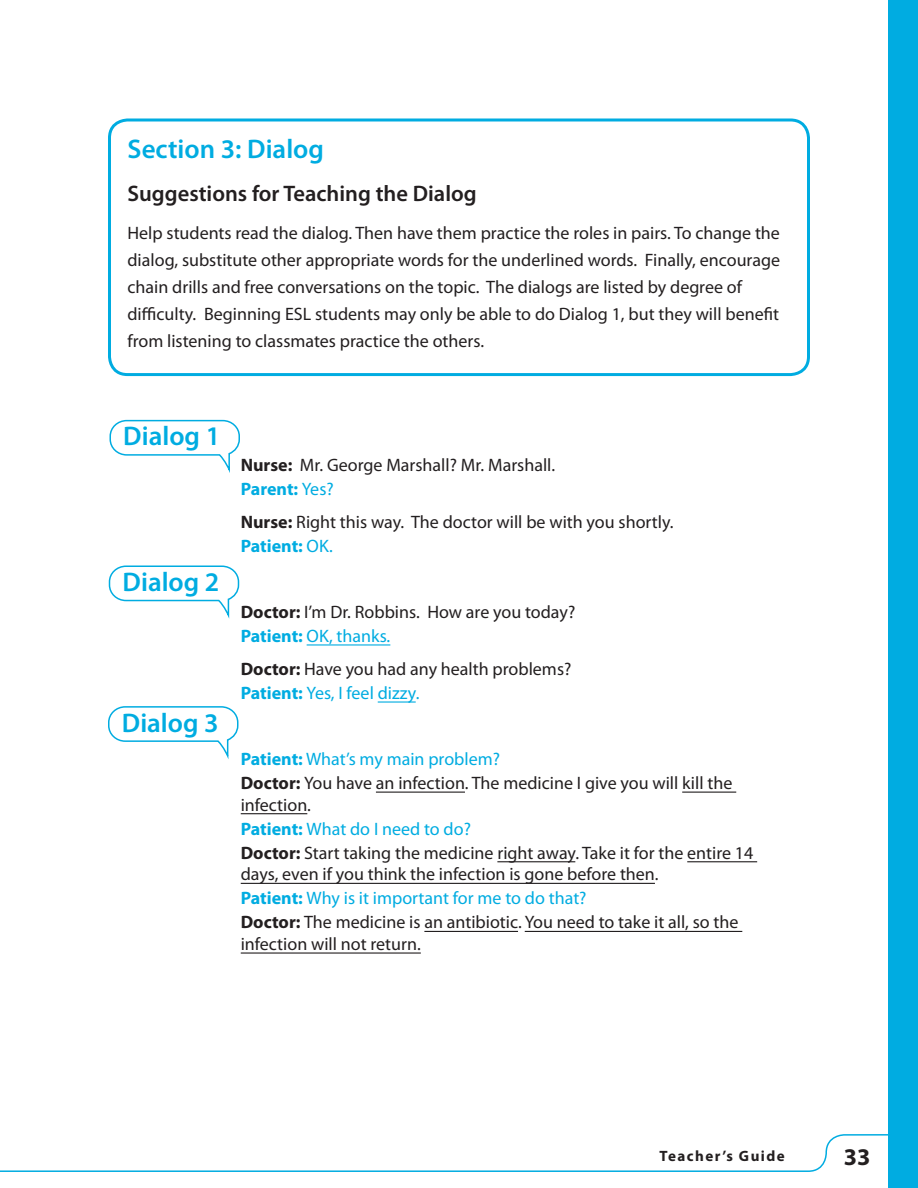
<style>
.page{position:relative;width:918px;height:1188px;background:#fff}
.page>*{position:absolute;margin:0;border:0;box-sizing:border-box;transform-origin:0 0}
.t1{font:600 27px "Myriad Pro";color:#00ace1}
.t2{font:700 24px "Myriad Pro";color:#231f20}
.t3{font:600 22.5px "Myriad Pro";color:#231f20}
.t4{font:18px/24px "Myriad Pro";color:#231f20}
.t5{font:700 15px "Myriad Pro";letter-spacing:.1em;color:#231f20}
.s1{font-weight:700}
.s2{font-weight:700;color:#00ace1}
.s3{color:#00ace1}
</style>
<div class="page">
<div style="left:888px;top:0;width:30px;height:1188px;background:#00ace1"></div>
<svg style="left:0;top:1134px;width:888px;height:38px"></svg>
<hr style="left:307px;top:644px;width:83px;height:2px;background:#00ace1">
<hr style="left:378px;top:701px;width:38px;height:2px;background:#00ace1">
<hr style="left:376px;top:792px;width:89px;height:1px;background:#231f20">
<hr style="left:682px;top:792px;width:54px;height:1px;background:#231f20">
<hr style="left:241px;top:813px;width:66px;height:1px;background:#231f20">
<hr style="left:497px;top:861px;width:78px;height:1px;background:#231f20">
<hr style="left:687px;top:861px;width:70px;height:1px;background:#231f20">
<hr style="left:241px;top:883px;width:414px;height:1px;background:#231f20">
<hr style="left:424px;top:931px;width:94px;height:1px;background:#231f20">
<hr style="left:525px;top:931px;width:217px;height:1px;background:#231f20">
<hr style="left:241px;top:952px;width:180px;height:2px;background:#231f20">
<svg style="left:109px;top:419px;width:131px;height:52px"></svg>
<svg style="left:108px;top:565px;width:132px;height:52px"></svg>
<svg style="left:108px;top:706px;width:131px;height:51px"></svg>
<div style="left:108px;top:118px;width:702px;height:258px;border:3px solid #00ace1;border-radius:18px"></div>
<h1 class="t1" style="left:128px;top:132px;width:198px">Section 3: Dialog</h1>
<p class="t3" style="left:128px;top:179px;width:351px">Suggestions for Teaching the Dialog</p>
<p class="t4" style="left:127px;top:219px;width:654px;line-height:27px">Help students read the dialog. Then have them practice the roles in pairs. To change the dialog, substitute other appropriate words for the underlined words. Finally, encourage chain drills and free conversations on the topic. The dialogs are listed by degree of difficulty. Beginning ESL students may only be able to do Dialog 1, but they will benefit from listening to classmates practice the others.</p>
<h1 class="t1" style="left:123px;top:419px;width:98px">Dialog 1</h1>
<h1 class="t1" style="left:123px;top:565px;width:98px">Dialog 2</h1>
<h1 class="t1" style="left:122px;top:705px;width:98px">Dialog 3</h1>
<p class="t4" style="left:241px;top:452px;width:316px"><span class="s1">Nurse:</span> Mr. George Marshall? Mr. Marshall.<br><span class="s2">Parent:</span> <span class="s3">Yes?</span></p>
<p class="t4" style="left:241px;top:510px;width:434px"><span class="s1">Nurse:</span> Right this way. The doctor will be with you shortly.<br><span class="s2">Patient:</span> <span class="s3">OK.</span></p>
<p class="t4" style="left:241px;top:600px;width:336px"><span class="s1">Doctor:</span> I’m Dr. Robbins. How are you today?<br><span class="s2">Patient:</span> <span class="s3">OK, thanks.</span></p>
<p class="t4" style="left:241px;top:657px;width:332px"><span class="s1">Doctor:</span> Have you had any health problems?<br><span class="s2">Patient:</span> <span class="s3">Yes, I feel dizzy.</span></p>
<p class="t4" style="left:241px;top:747px;width:493px"><span class="s2">Patient:</span> <span class="s3">What’s my main problem?<br></span><span class="s1">Doctor:</span> You have an infection. The medicine I give you will kill the</p>
<p class="t4" style="left:241px;top:792px;width:514px">infection.<br><span class="s2">Patient:</span> <span class="s3">What do I need to do?<br></span><span class="s1">Doctor:</span> Start taking the medicine right away. Take it for the entire 14</p>
<p class="t4" style="left:241px;top:862px;width:499px">days, even if you think the infection is gone before then.<br><span class="s2">Patient:</span> <span class="s3">Why is it important for me to do that?<br></span><span class="s1">Doctor:</span> The medicine is an antibiotic. You need to take it all, so the</p>
<p class="t4" style="left:241px;top:932px;width:182px">infection will not return.</p>
<p class="t5" style="left:660px;top:1146px;width:127px">Teacher’s Guide</p>
<h2 class="t2" style="left:844px;top:1141px;width:28px">33</h2>
</div>
